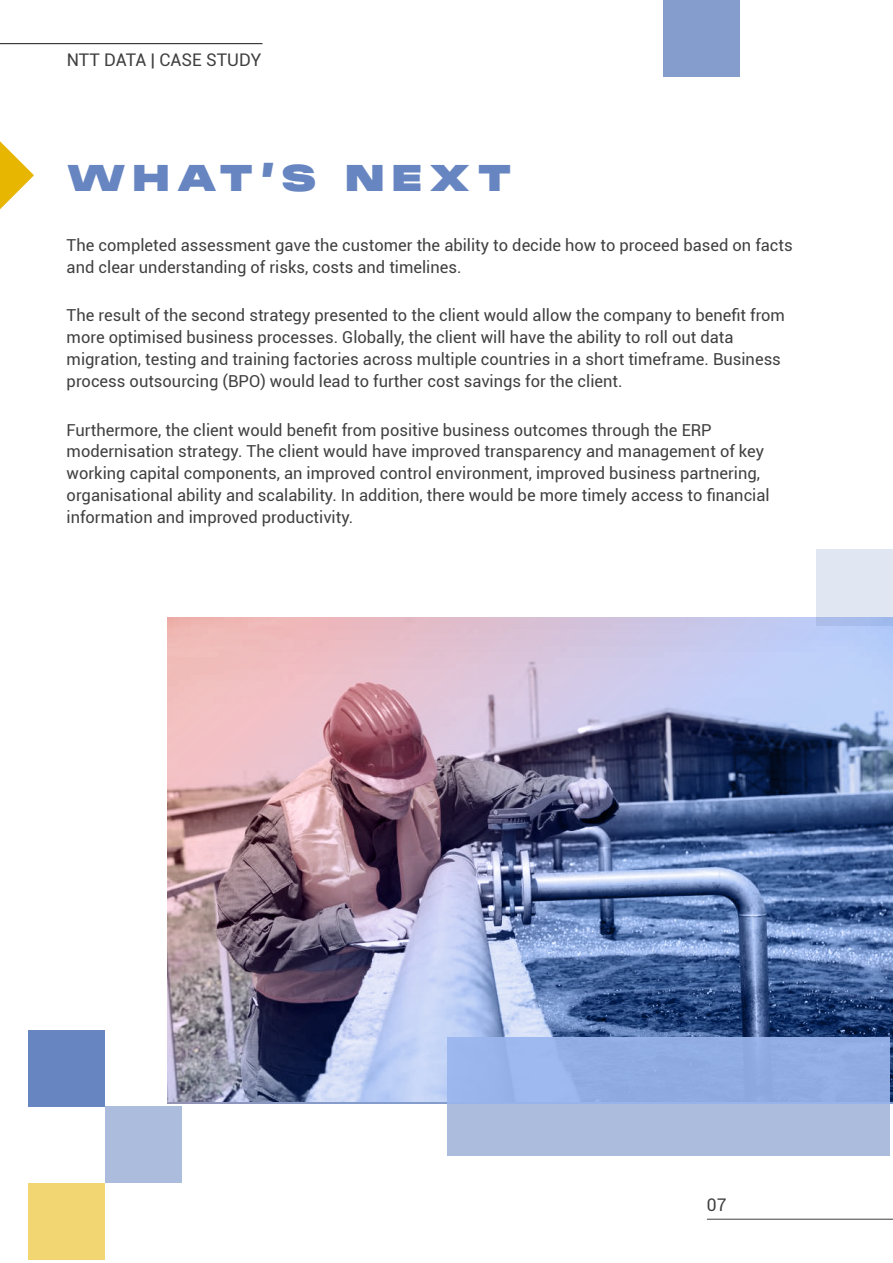
<style>
.page{position:relative;width:893px;height:1263px;background:#fff}
.page>*{position:absolute;margin:0;border:0;box-sizing:border-box;transform-origin:0 0}
.t1{font:800 36px "Monument Extended";letter-spacing:.175em;color:#6785c1}
.t2{font:17.4px "Roboto";color:#404040}
.t3{font:16.5px/21.8px "Roboto";color:#404040}
</style>
<div class="page">
<svg style="left:0;top:141px;width:34px;height:68px"></svg>
<hr style="left:707px;top:1219px;width:186px;height:1px;background:#404040">
<div style="left:663px;top:0;width:77px;height:77px;background:#859dcd"></div>
<hr style="left:0;top:43px;width:262px;height:1px;background:#161616">
<div style="left:447px;top:1037px;width:443px;height:119px;background:#abbcdd"></div>
<div style="left:29px;top:1183px;width:76px;height:76px;background:#f1d672"></div>
<div style="left:105px;top:1106px;width:77px;height:77px;background:#abbcdd"></div>
<div style="left:29px;top:1030px;width:76px;height:76px;background:#6785c1"></div>
<div style="left:816px;top:549px;width:77px;height:76px;background:#e1e7f2"></div>
<img style="left:167px;top:617px;width:726px;height:486px">
<p class="t2" style="left:67px;top:48px;width:196px">NTT DATA | CASE STUDY</p>
<h1 class="t1" style="left:66px;top:153px;width:447px">WHAT’S NEXT</h1>
<p class="t3" style="left:67px;top:234px;width:728px">The completed assessment gave the customer the ability to decide how to proceed based on facts and clear understanding of risks, costs and timelines.</p>
<p class="t3" style="left:67px;top:304px;width:720px">The result of the second strategy presented to the client would allow the company to benefit from more optimised business processes. Globally, the client will have the ability to roll out data migration, testing and training factories across multiple countries in a short timeframe. Business process outsourcing (BPO) would lead to further cost savings for the client.</p>
<p class="t3" style="left:67px;top:418px;width:705px">Furthermore, the client would benefit from positive business outcomes through the ERP modernisation strategy. The client would have improved transparency and management of key working capital components, an improved control environment, improved business partnering, organisational ability and scalability. In addition, there would be more timely access to financial information and improved productivity.</p>
<p class="t2" style="left:707px;top:1193px;width:21px">07</p>
</div>
